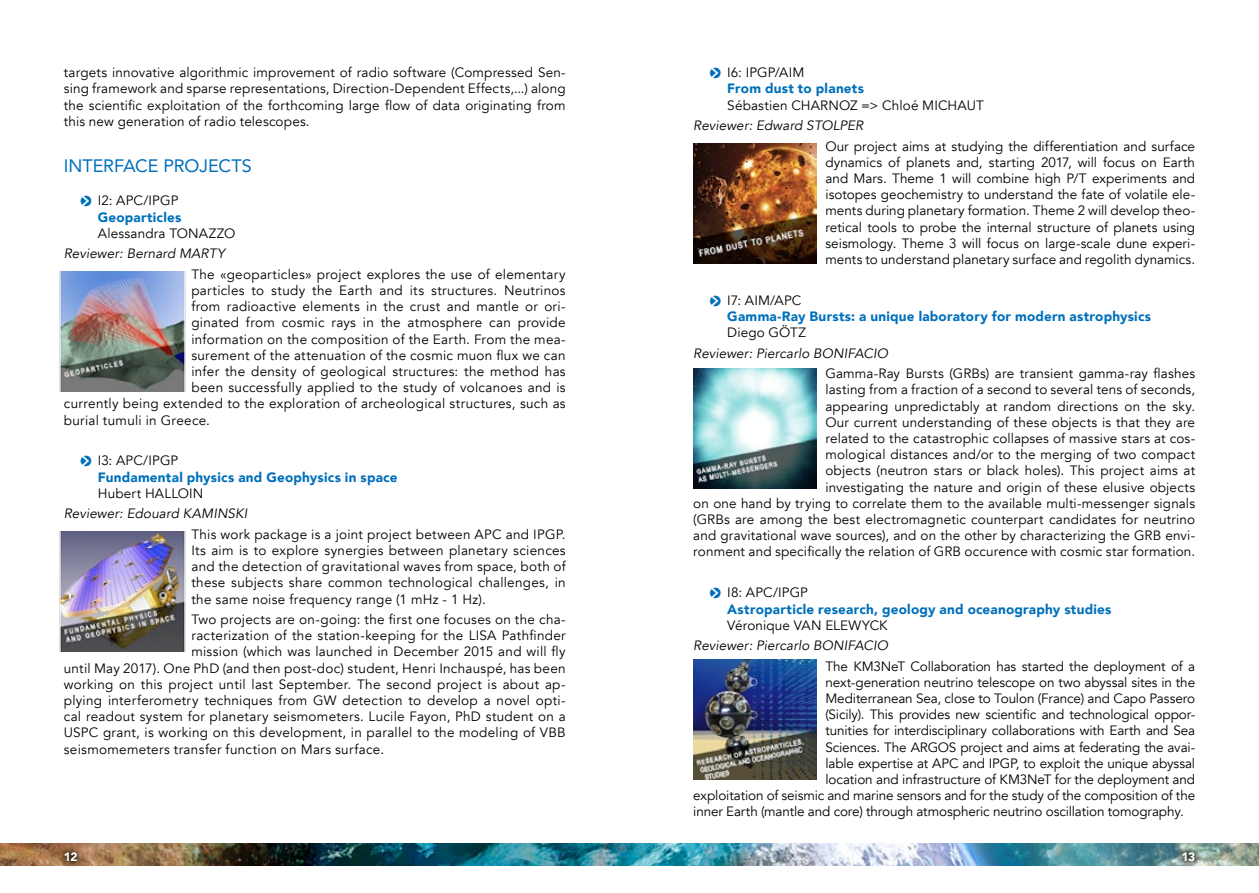
<style>
.page{position:relative;width:1259px;height:893px;background:#fff}
.page>*{position:absolute;margin:0;border:0;box-sizing:border-box;transform-origin:0 0}
.t1{font:18px "Avenir";letter-spacing:-.005em;color:#0070bb}
.t2{font:13.5px/16.2px "Avenir";letter-spacing:.015em;color:#000;text-align:justify}
.t3{font:13.5px "Avenir";letter-spacing:-.01em;color:#000}
.t4{font:900 13.5px/16.2px "Avenir";letter-spacing:.015em;color:#0070bb}
.t5{font:italic 13.5px "Avenir";letter-spacing:.01em;color:#000}
.t6{font:900 12px "Avenir";color:#fff}
.s1{font-family:"Pointers";font-weight:400}
.s2{font-weight:400;color:#000}
</style>
<div class="page">
<img style="left:0;top:844px;width:1259px;height:21px">
<div style="left:58px;top:845px;width:27px;height:23px;background:#000;opacity:.75"></div>
<div style="left:1175px;top:845px;width:27px;height:23px;background:#000;opacity:.75"></div>
<img style="left:59px;top:271px;width:127px;height:120px">
<img style="left:59px;top:531px;width:127px;height:120px">
<img style="left:693px;top:143px;width:124px;height:120px">
<img style="left:693px;top:368px;width:124px;height:120px">
<img style="left:693px;top:659px;width:124px;height:120px">
<p class="t2" style="left:64px;top:65px;width:503px">targets innovative algorithmic improvement of radio software (Compressed Sen&shy;sing framework and sparse representations, Direction-Dependent Effects,...) along the scientific exploitation of the forthcoming large flow of data originating from this new generation of radio telescopes.</p>
<h1 class="t1" style="left:64px;top:151px;width:41px">INTERFA</h1>
<h1 class="t1" style="left:135px;top:151px;width:116px">CE PROJECTS</h1>
<p class="t4" style="left:81px;top:192px;width:102px;text-align:right"><span class="s1">O</span> <span class="s2">I2: APC/IPGP<br></span>Geoparticles</p>
<p class="t2" style="left:98px;top:225px;width:139px">Alessandra TONAZZO</p>
<p class="t5" style="left:64px;top:246px;width:163px">Reviewer: Bernard MARTY</p>
<p class="t2" style="left:191px;top:266px;width:376px">The «geoparticles» project explores the use of elementary</p>
<p class="t2" style="left:191px;top:282px;width:376px">particles to study the Earth and its structures. Neutrinos</p>
<p class="t2" style="left:191px;top:299px;width:376px">from radioactive elements in the crust and mantle or ori-</p>
<p class="t2" style="left:191px;top:315px;width:376px">ginated from cosmic rays in the atmosphere can provide</p>
<p class="t2" style="left:191px;top:331px;width:376px">information on the composition of the Earth. From the mea-</p>
<p class="t2" style="left:191px;top:347px;width:376px">surement of the attenuation of the cosmic muon flux we can</p>
<p class="t2" style="left:191px;top:363px;width:376px">infer the density of geological structures: the method has</p>
<p class="t2" style="left:191px;top:380px;width:376px">been successfully applied to the study of volcanoes and is</p>
<p class="t2" style="left:64px;top:396px;width:503px">currently being extended to the exploration of archeological structures, such as</p>
<p class="t2" style="left:64px;top:412px;width:148px">burial tumuli in Greece.</p>
<p class="t4" style="left:98px;top:452px;width:301px;text-indent:-17px"><span class="s1">O</span> <span class="s2">I3: APC/IPGP<br></span>Fundamental physics and Geophysics in space</p>
<p class="t2" style="left:98px;top:485px;width:107px">Hubert HALLOIN</p>
<p class="t5" style="left:64px;top:506px;width:185px">Reviewer: Edouard KAMINSKI</p>
<p class="t2" style="left:191px;top:526px;width:376px">This work package is a joint project between APC and IPGP.<br>Its aim is to explore synergies between planetary sciences and the detection of gravitational waves from space, both of these subjects share common technological challenges, in the same noise frequency range (1 mHz - 1 Hz).</p>
<p class="t2" style="left:191px;top:611px;width:376px">Two projects are on-going: the first one focuses on the cha-</p>
<p class="t2" style="left:191px;top:628px;width:376px">racterization of the station-keeping for the LISA Pathfinder</p>
<p class="t2" style="left:191px;top:644px;width:376px">mission (which was launched in December 2015 and will fly</p>
<p class="t2" style="left:64px;top:660px;width:503px">until May 2017). One PhD (and then post-doc) student, Henri Inchauspé, has been</p>
<p class="t2" style="left:64px;top:676px;width:503px">working on this project until last September. The second project is about ap-</p>
<p class="t2" style="left:64px;top:692px;width:503px">plying interferometry techniques from GW detection to develop a novel opti-</p>
<p class="t2" style="left:64px;top:709px;width:503px">cal readout system for planetary seismometers. Lucile Fayon, PhD student on a</p>
<p class="t2" style="left:64px;top:725px;width:503px">USPC grant, is working on this development, in parallel to the modeling of VBB</p>
<p class="t2" style="left:64px;top:741px;width:322px">seismomemeters transfer function on Mars surface.</p>
<p class="t4" style="left:727px;top:64px;width:138px;text-indent:-17px"><span class="s1">O</span> <span class="s2">I6: IPGP/AIM<br></span>From dust to planets</p>
<p class="t2" style="left:727px;top:97px;width:258px">Sébastien CHARNOZ =&gt; Chloé MICHAUT</p>
<p class="t5" style="left:693px;top:117px;width:171px">Reviewer: Edward STOLPER</p>
<p class="t2" style="left:825px;top:138px;width:371px">Our project aims at studying the differentiation and surface dynamics of planets and, starting 2017, will focus on Earth and Mars. Theme 1 will combine high P/T experiments and isotopes geochemistry to understand the fate of volatile ele&shy;ments during planetary formation. Theme 2 will develop theo&shy;retical tools to probe the internal structure of planets using seismology. Theme 3 will focus on large-scale dune experi&shy;ments to understand planetary surface and regolith dynamics.</p>
<p class="t4" style="left:727px;top:292px;width:425px;text-indent:-17px"><span class="s1">O</span> <span class="s2">I7: AIM/APC<br></span>Gamma-Ray Bursts: a unique laboratory for modern astrophysics</p>
<p class="t2" style="left:727px;top:325px;width:80px">Diego GÖTZ</p>
<p class="t5" style="left:693px;top:345px;width:196px">Reviewer: Piercarlo BONIFACIO</p>
<p class="t2" style="left:693px;top:366px;width:503px;text-align:right">Gamma-Ray Bursts (GRBs) are transient gamma-ray flashes<br>lasting from a fraction of a second to several tens of seconds,<br>appearing unpredictably at random directions on the sky.<br>Our current understanding of these objects is that they are<br>related to the catastrophic collapses of massive stars at cos-<br>mological distances and/or to the merging of two compact<br>objects (neutron stars or black holes). This project aims at<br>investigating the nature and origin of these elusive objects<br>on one hand by trying to correlate them to the available multi-messenger signals (GRBs are among the best electromagnetic counterpart candidates for neutrino and gravitational wave sources), and on the other by characterizing the GRB envi&shy;ronment and specifically the relation of GRB occurence with cosmic star formation.</p>
<p class="t4" style="left:727px;top:584px;width:385px;text-indent:-17px"><span class="s1">O</span> <span class="s2">I8: APC/IPGP<br></span>Astroparticle research, geology and oceanography studies</p>
<p class="t2" style="left:727px;top:617px;width:162px">Véronique VAN ELEWYCK</p>
<p class="t5" style="left:693px;top:637px;width:196px">Reviewer: Piercarlo BONIFACIO</p>
<p class="t3" style="left:825px;top:658px;width:371px">The KM3NeT Collaboration has started the deployment of a</p>
<p class="t3" style="left:825px;top:674px;width:371px">next-generation neutrino telescope on two abyssal sites in the</p>
<p class="t3" style="left:825px;top:690px;width:371px">Mediterranean Sea, close to Toulon (France) and Capo Passero</p>
<p class="t3" style="left:825px;top:707px;width:371px">(Sicily). This provides new scientific and technological oppor-</p>
<p class="t3" style="left:825px;top:723px;width:371px">tunities for interdisciplinary collaborations with Earth and Sea</p>
<p class="t3" style="left:825px;top:739px;width:371px">Sciences. The ARGOS project and aims at federating the avai-</p>
<p class="t3" style="left:825px;top:755px;width:371px">lable expertise at APC and IPGP, to exploit the unique abyssal</p>
<p class="t3" style="left:825px;top:771px;width:371px">location and infrastructure of KM3NeT for the deployment and</p>
<p class="t3" style="left:693px;top:788px;width:503px">exploitation of seismic and marine sensors and for the study of the composition of the</p>
<p class="t3" style="left:693px;top:804px;width:492px">inner Earth (mantle and core) through atmospheric neutrino oscillation tomography.</p>
<p class="t6" style="left:64px;top:846px;width:15px">12</p>
<p class="t6" style="left:1181px;top:846px;width:15px">13</p>
</div>
